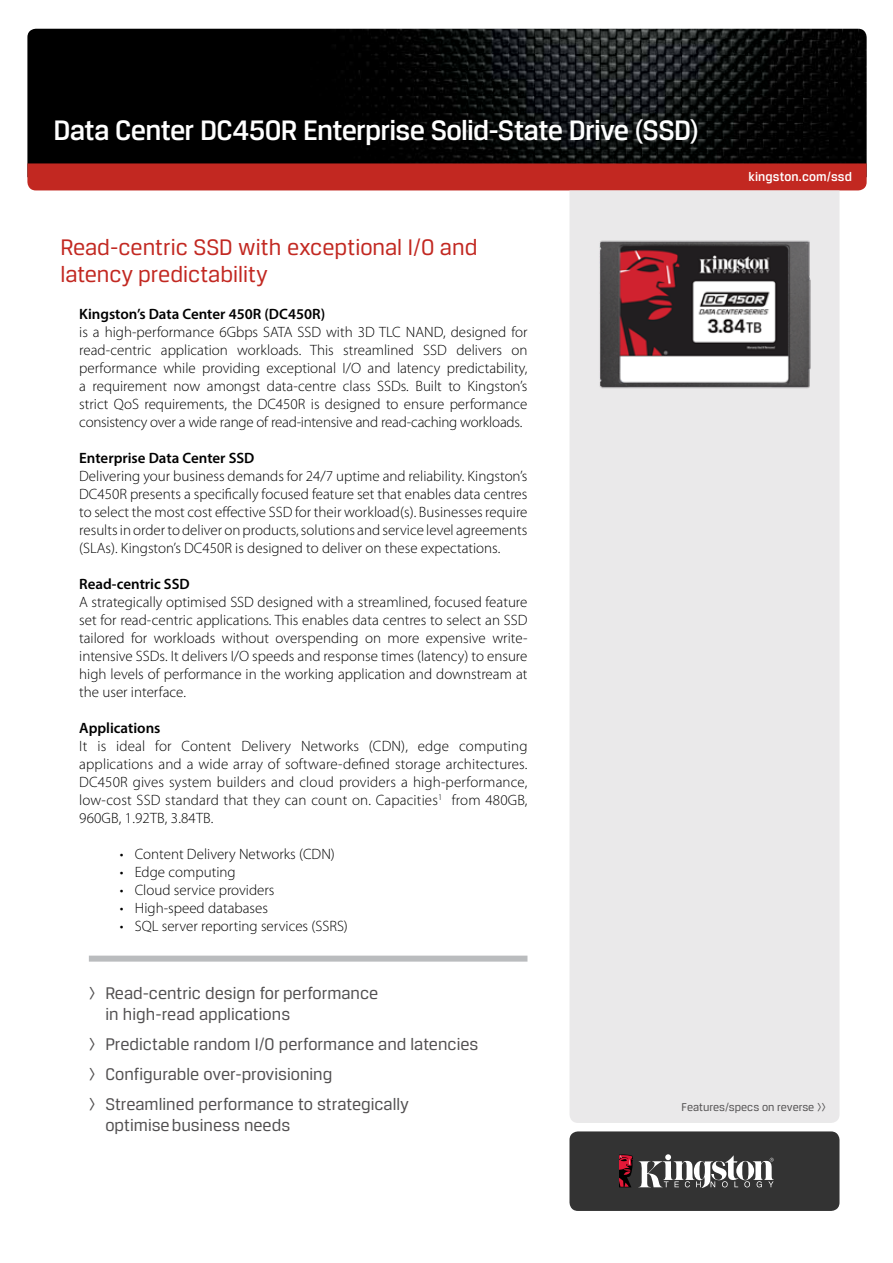
<style>
.page{position:relative;width:893px;height:1263px;background:#fff}
.page>*{position:absolute;margin:0;border:0;box-sizing:border-box;transform-origin:0 0}
.t1{font:500 30px "Breuer Text";letter-spacing:-.025em;color:#fff}
.t2{font:24px/27px "Breuer Text";color:#c22821}
.t3{font:18px/30px "Breuer Text";color:#525051}
.t4{font:300 15px/18px "Myriad Pro";color:#000;text-align:justify}
.t5{font:600 15px "Myriad Pro";color:#000}
.t6{font:500 13.5px "Breuer Text";letter-spacing:.01em;color:#fff}
.t7{font:12px "Breuer Text";color:#525051}
</style>
<div class="page">
<img style="left:27px;top:29px;width:840px;height:134px">
<div style="left:27px;top:163px;width:840px;height:27px;background:#c22821"></div>
<div style="left:569px;top:190px;width:270px;height:933px;background:#eae9ea"></div>
<div style="left:569px;top:1131px;width:270px;height:80px;background:#333;border-radius:9px"></div>
<svg style="left:620px;top:1154px;width:154px;height:34px"></svg>
<img style="left:579px;top:232px;width:244px;height:164px">
<div style="left:89px;top:956px;width:438px;height:6px;background:#babcbe"></div>
<h1 class="t1" style="left:53px;top:113px;width:647px">Data Center DC450R Enterprise Solid-State Drive (SSD)</h1>
<h2 class="t2" style="left:60px;top:234px;width:419px">Read-centric SSD with exceptional I/O and latency predictability</h2>
<p class="t5" style="left:79px;top:305px;width:247px">Kingston’s Data Center 450R (DC450R)</p>
<p class="t4" style="left:79px;top:323px;width:450px">is a high-performance 6Gbps SATA SSD with 3D TLC NAND, designed for read-centric application workloads. This streamlined SSD delivers on performance while providing exceptional I/O and latency predictability, a requirement now amongst data-centre class SSDs. Built to Kingston’s strict QoS requirements, the DC450R is designed to ensure performance consistency over a wide range of read-intensive and read-caching workloads.</p>
<p class="t5" style="left:79px;top:449px;width:177px">Enterprise Data Center SSD</p>
<p class="t4" style="left:79px;top:467px;width:450px">Delivering your business demands for 24/7 uptime and reliability. Kingston’s DC450R presents a specifically focused feature set that enables data centres to select the most cost effective SSD for their workload(s). Businesses require results in order to deliver on products, solutions and service level agreements (SLAs). Kingston’s DC450R is designed to deliver on these expectations.</p>
<p class="t5" style="left:79px;top:575px;width:112px">Read-centric SSD</p>
<p class="t4" style="left:79px;top:593px;width:450px">A strategically optimised SSD designed with a streamlined, focused feature set for read-centric applications. This enables data centres to select an SSD tailored for workloads without overspending on more expensive write&shy;intensive SSDs. It delivers I/O speeds and response times (latency) to ensure high levels of performance in the working application and downstream at the user interface.</p>
<p class="t5" style="left:79px;top:719px;width:83px">Applications</p>
<p class="t4" style="left:79px;top:737px;width:450px">It is ideal for Content Delivery Networks (CDN), edge computing applications and a wide array of software-defined storage architectures.<br>DC450R gives system builders and cloud providers a high-performance, low-cost SSD standard that they can count on. Capacities<sup>1</sup> from 480GB, 960GB, 1.92TB, 3.84TB.</p>
<p class="t4" style="left:120px;top:845px;width:217px">• Content Delivery Networks (CDN)</p>
<p class="t4" style="left:120px;top:863px;width:117px">• Edge computing</p>
<p class="t4" style="left:120px;top:881px;width:156px">• Cloud service providers</p>
<p class="t4" style="left:120px;top:899px;width:150px">• High-speed databases</p>
<p class="t4" style="left:120px;top:917px;width:230px">• SQL server reporting services (SSRS)</p>
<p class="t6" style="left:748px;top:169px;width:105px">kingston.com/ssd</p>
<p class="t3" style="left:105px;top:982px;width:274px;line-height:21px;text-indent:-17px">&gt; Read-centric design for performance in high-read applications</p>
<p class="t3" style="left:89px;top:1028px;width:391px">&gt; Predictable random I/O performance and latencies &gt; Configurable over-provisioning<br>&gt; Streamlined performance to strategically</p>
<p class="t3" style="left:105px;top:1110px;width:186px">optimise business needs</p>
<p class="t7" style="left:681px;top:1100px;width:146px">Features/specs on reverse &gt;&gt;</p>
</div>
